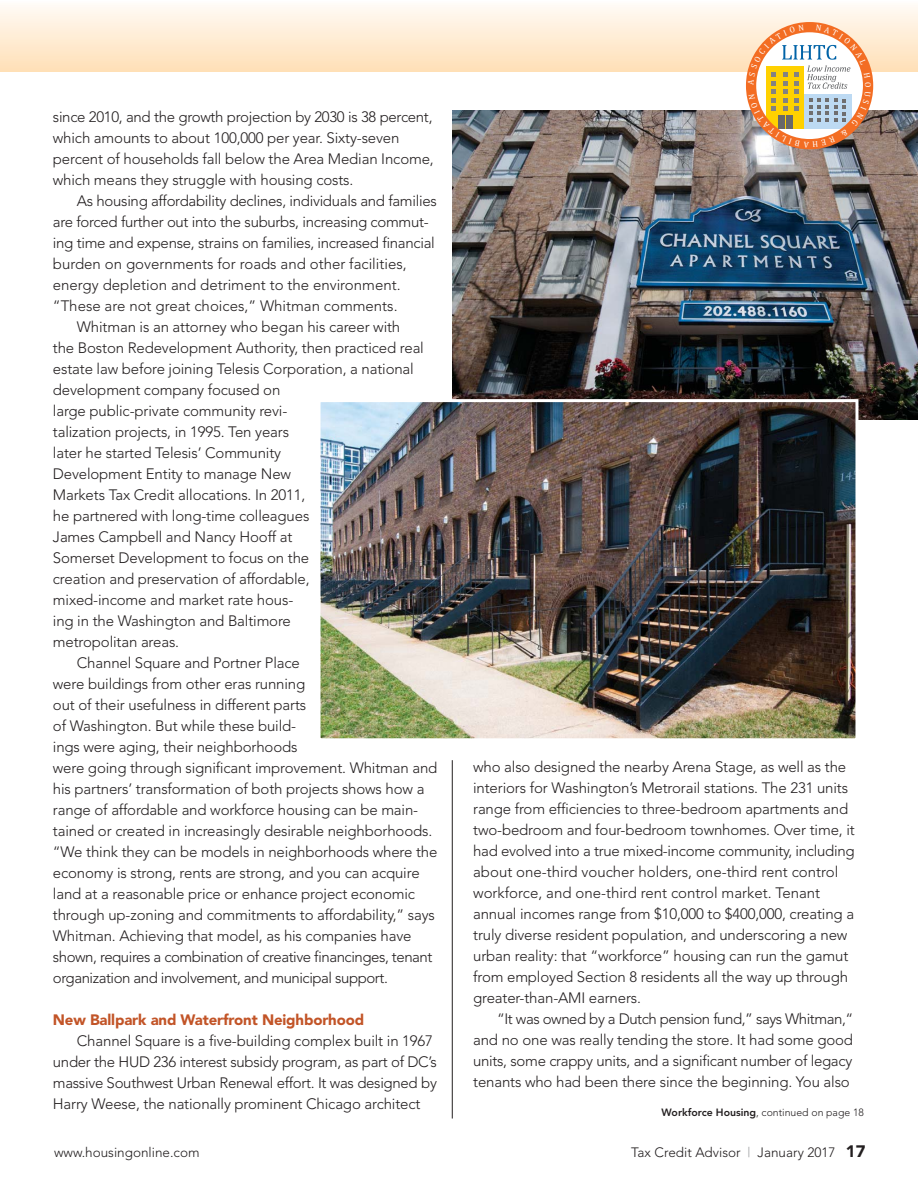
<style>
.page{position:relative;width:918px;height:1188px;background:#fff}
.page>*{position:absolute;margin:0;border:0;box-sizing:border-box;transform-origin:0 0}
.t1{font:300 15px/21px "Avenir";letter-spacing:-.01em;color:#231f20}
.t2{font:300 15px "Avenir";letter-spacing:-.03em;color:#231f20}
.t3{font:900 15px "Avenir";letter-spacing:-.01em;color:#c25427}
.t4{font:300 13.5px "Avenir";color:#231f20}
.t5{font:300 10.5px "Avenir";color:#231f20}
.s1{font-weight:800}
.s2{color:#939598}
.s3{font-weight:900;font-size:16.5px}
</style>
<div class="page">
<img style="left:452px;top:110px;width:466px;height:310px">
<img style="left:322px;top:403px;width:532px;height:334px">
<div style="left:318px;top:399px;width:540px;height:342px;border:3px solid #fff"></div>
<div style="left:0;top:0;width:918px;height:71px;background:linear-gradient(to bottom,#fffcfa,#ffdfb6)"></div>
<hr style="left:452px;top:760px;width:1px;height:359px;background:#231f20">
<svg style="left:743px;top:17px;width:135px;height:137px"></svg>
<p class="t1" style="left:53px;top:107px;width:382px">since 2010, and the growth projection by 2030 is 38 percent, which amounts to about 100,000 per year. Sixty-seven percent of households fall below the Area Median Income, which means they struggle with housing costs.</p>
<p class="t1" style="left:77px;top:191px;width:361px">As housing affordability declines, individuals and families</p>
<p class="t1" style="left:53px;top:212px;width:377px">are forced further out into the suburbs, increasing commut-</p>
<p class="t1" style="left:53px;top:233px;width:383px">ing time and expense, strains on families, increased financial</p>
<p class="t1" style="left:53px;top:254px;width:355px">burden on governments for roads and other facilities,</p>
<p class="t1" style="left:53px;top:275px;width:349px">energy depletion and detriment to the environment.</p>
<p class="t1" style="left:53px;top:296px;width:346px">“These are not great choices,” Whitman comments.</p>
<p class="t1" style="left:77px;top:317px;width:325px">Whitman is an attorney who began his career with</p>
<p class="t1" style="left:53px;top:338px;width:372px">the Boston Redevelopment Authority, then practiced real</p>
<p class="t1" style="left:53px;top:359px;width:362px">estate law before joining Telesis Corporation, a national</p>
<p class="t1" style="left:53px;top:380px;width:229px">development company focused on</p>
<p class="t1" style="left:53px;top:401px;width:236px">large public-private community revi-</p>
<p class="t1" style="left:53px;top:422px;width:238px">talization projects, in 1995. Ten years</p>
<p class="t1" style="left:53px;top:443px;width:230px">later he started Telesis’ Community</p>
<p class="t1" style="left:53px;top:464px;width:240px">Development Entity to manage New</p>
<p class="t1" style="left:53px;top:485px;width:254px">Markets Tax Credit allocations. In 2011,</p>
<p class="t1" style="left:53px;top:506px;width:258px">he partnered with long-time colleagues</p>
<p class="t1" style="left:53px;top:527px;width:241px">James Campbell and Nancy Hooff at</p>
<p class="t1" style="left:53px;top:548px;width:258px">Somerset Development to focus on the</p>
<p class="t1" style="left:53px;top:569px;width:258px">creation and preservation of affordable,</p>
<p class="t1" style="left:53px;top:590px;width:242px">mixed-income and market rate hous-</p>
<p class="t1" style="left:53px;top:611px;width:240px">ing in the Washington and Baltimore</p>
<p class="t1" style="left:53px;top:632px;width:128px">metropolitan areas.</p>
<p class="t1" style="left:77px;top:653px;width:224px">Channel Square and Portner Place</p>
<p class="t1" style="left:53px;top:674px;width:254px">were buildings from other eras running</p>
<p class="t1" style="left:53px;top:695px;width:255px">out of their usefulness in different parts</p>
<p class="t1" style="left:53px;top:716px;width:245px">of Washington. But while these build-</p>
<p class="t1" style="left:53px;top:737px;width:246px">ings were aging, their neighborhoods</p>
<p class="t1" style="left:53px;top:758px;width:386px">were going through significant improvement. Whitman and</p>
<p class="t1" style="left:53px;top:779px;width:373px">his partners’ transformation of both projects shows how a</p>
<p class="t1" style="left:53px;top:800px;width:367px">range of affordable and workforce housing can be main-</p>
<p class="t1" style="left:53px;top:821px;width:381px">tained or created in increasingly desirable neighborhoods.</p>
<p class="t1" style="left:53px;top:842px;width:386px">“We think they can be models in neighborhoods where the</p>
<p class="t1" style="left:53px;top:863px;width:368px">economy is strong, rents are strong, and you can acquire</p>
<p class="t1" style="left:53px;top:884px;width:364px">land at a reasonable price or enhance project economic</p>
<p class="t1" style="left:53px;top:905px;width:384px">through up-zoning and commitments to affordability,” says</p>
<p class="t1" style="left:53px;top:926px;width:360px">Whitman. Achieving that model, as his companies have</p>
<p class="t2" style="left:53px;top:950px;width:381px">shown, requires a combination of creative financinges, tenant</p>
<p class="t2" style="left:53px;top:971px;width:336px">organization and involvement, and municipal support.</p>
<p class="t3" style="left:53px;top:1013px;width:313px">New Ballpark and Waterfront Neighborhood</p>
<p class="t1" style="left:53px;top:1031px;width:386px;text-indent:24px">Channel Square is a five-building complex built in 1967 under the HUD 236 interest subsidy program, as part of DC’s massive Southwest Urban Renewal effort. It was designed by Harry Weese, the nationally prominent Chicago architect</p>
<p class="t1" style="left:473px;top:757px;width:383px">who also designed the nearby Arena Stage, as well as the interiors for Washington’s Metrorail stations. The 231 units range from efficiencies to three-bedroom apartments and two-bedroom and four-bedroom townhomes. Over time, it had evolved into a true mixed-income community, including about one-third voucher holders, one-third rent control workforce, and one-third rent control market. Tenant annual incomes range from $10,000 to $400,000, creating a truly diverse resident population, and underscoring a new urban reality: that “workforce” housing can run the gamut from employed Section 8 residents all the way up through greater-than-AMI earners.</p>
<p class="t1" style="left:473px;top:1009px;width:382px;text-align:justify;text-indent:24px">“It was owned by a Dutch pension fund,” says Whitman,“ and no one was really tending the store. It had some good units, some crappy units, and a significant number of legacy tenants who had been there since the beginning. You also</p>
<p class="t5" style="left:661px;top:1108px;width:204px"><span class="s1">Workforce Housing</span>, continued on page 18</p>
<p class="t4" style="left:54px;top:1147px;width:147px">www.housingonline.com</p>
<p class="t4" style="left:631px;top:1147px;width:236px">Tax Credit Advisor <span class="s2">|</span> January 2017 <span class="s3">17</span></p>
</div>
